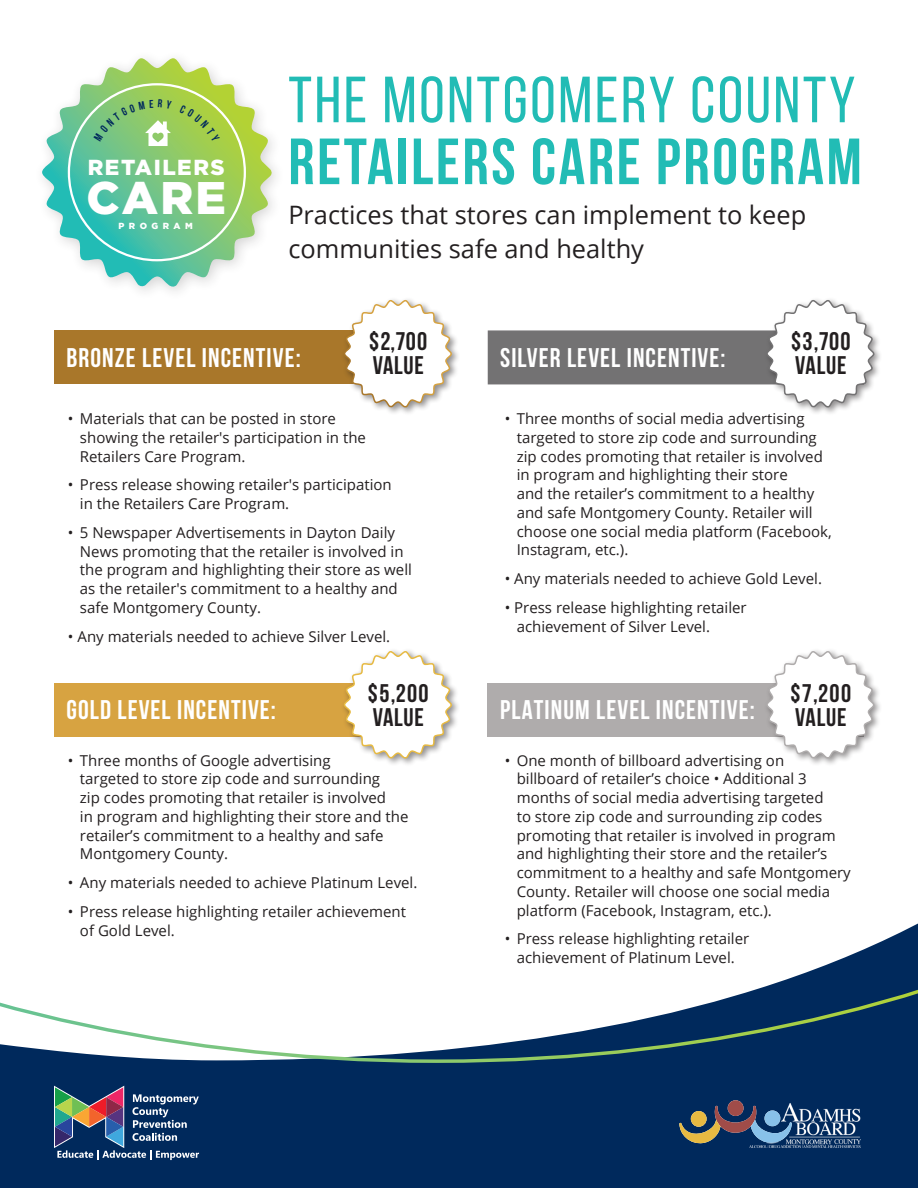
<style>
.page{position:relative;width:918px;height:1188px;background:#fff}
.page>*{position:absolute;margin:0;border:0;box-sizing:border-box;transform-origin:0 0}
.Body_Copy{font:700 65.1px/61.9px "Bebas Neue";letter-spacing:.04em;color:#22bcb5}
.t1{font:900 45.75px "Gotham";color:#fff}
.Body_Copy-2{font:700 27px "Bebas Neue";letter-spacing:.04em;color:#fff}
.t2{font:700 25.5px "Bebas Neue";letter-spacing:.03em;color:#231f20}
.Body_Copy-3{font:25.35px/33.9px "Open Sans";color:#231f20}
.t3{font:900 21.75px "Gotham";letter-spacing:.07em;color:#fff}
.Body_Copy-4{font:15px/18.8px "Open Sans";color:#231f20}
.t4{font:900 8.85px "Gotham";letter-spacing:.505em;color:#fff}
.s1{font-weight:400}
</style>
<div class="page">
<div style="left:54px;top:330px;width:376px;height:54px;background:#a9772a"></div>
<div style="left:341px;top:297px;width:119px;height:119px;background:#231f20;opacity:.5"></div>
<svg style="left:343px;top:299px;width:111px;height:110px"></svg>
<div style="left:0;top:1063px;width:918px;height:125px;background:#00295c"></div>
<svg style="left:0;top:923px;width:918px;height:140px"></svg>
<svg style="left:42px;top:58px;width:230px;height:230px"></svg>
<div style="left:488px;top:330px;width:376px;height:54px;background:#737273;border:2px solid #737273"></div>
<div style="left:54px;top:683px;width:376px;height:54px;background:#d7a341"></div>
<svg style="left:54px;top:1086px;width:145px;height:74px;background:#3d5474"></svg>
<img style="left:748px;top:1100px;width:113px;height:48px">
<svg style="left:679px;top:1100px;width:113px;height:44px;background:#384d69"></svg>
<div style="left:728px;top:1100px;width:16px;height:16px;background:#a04c49;border-radius:50%"></div>
<div style="left:765px;top:1110px;width:16px;height:16px;background:#88c1e9;border-radius:50%"></div>
<div style="left:691px;top:1111px;width:16px;height:16px;background:#e7ba42;border-radius:50%"></div>
<div style="left:488px;top:683px;width:376px;height:54px;background:#afacac"></div>
<div style="left:763px;top:297px;width:120px;height:119px;background:#231f20;opacity:.5"></div>
<svg style="left:766px;top:299px;width:110px;height:110px"></svg>
<div style="left:341px;top:648px;width:119px;height:119px;background:#231f20;opacity:.5"></div>
<svg style="left:343px;top:650px;width:111px;height:110px"></svg>
<div style="left:763px;top:648px;width:120px;height:119px;background:#231f20;opacity:.5"></div>
<svg style="left:766px;top:650px;width:110px;height:110px"></svg>
<svg style="left:68px;top:83px;width:178px;height:178px;background:#82ca86"></svg>
<p class="t3" style="left:88px;top:152px;width:138px">RETAILERS</p>
<p class="t1" style="left:86px;top:166px;width:141px">CARE</p>
<p class="t4" style="left:118px;top:219px;width:76px">PROGRAM</p>
<p class="Body_Copy" style="left:288px;top:68px;width:575px"><span class="s1">THE MONTGOMERY COUNTY<br></span>RETAILERS CARE PROGRAM</p>
<p class="Body_Copy-3" style="left:288px;top:197px;width:519px">Practices that stores can implement to keep communities safe and healthy</p>
<p class="Body_Copy-2" style="left:66px;top:342px;width:236px">BRONZE LEVEL INCENTIVE:</p>
<p class="t2" style="left:369px;top:328px;width:60px">$2,700</p>
<p class="t2" style="left:373px;top:352px;width:53px">VALUE</p>
<p class="Body_Copy-4" style="left:80px;top:409px;width:288px;text-indent:-12px">• Materials that can be posted in store showing the retailer's participation in the<br>Retailers Care Program.</p>
<p class="Body_Copy-4" style="left:80px;top:475px;width:313px;text-indent:-12px">• Press release showing retailer's participation in the Retailers Care Program.</p>
<p class="Body_Copy-4" style="left:80px;top:523px;width:333px;text-indent:-12px">• 5 Newspaper Advertisements in Dayton Daily News promoting that the retailer is involved in the program and highlighting their store as well as the retailer's commitment to a healthy and safe Montgomery County.</p>
<p class="Body_Copy-4" style="left:68px;top:626px;width:324px">• Any materials needed to achieve Silver Level.</p>
<p class="t2" style="left:368px;top:679px;width:62px">$5,200</p>
<p class="t2" style="left:373px;top:703px;width:53px">VALUE</p>
<p class="Body_Copy-2" style="left:66px;top:695px;width:211px">GOLD LEVEL INCENTIVE:</p>
<p class="Body_Copy-4" style="left:80px;top:750px;width:330px;text-indent:-12px">• Three months of Google advertising<br>targeted to store zip code and surrounding<br>zip codes promoting that retailer is involved<br>in program and highlighting their store and the retailer’s commitment to a healthy and safe Montgomery County.</p>
<p class="Body_Copy-4" style="left:68px;top:873px;width:351px">• Any materials needed to achieve Platinum Level.</p>
<p class="Body_Copy-4" style="left:80px;top:902px;width:328px;text-indent:-12px">• Press release highlighting retailer achievement of Gold Level.</p>
<p class="Body_Copy-2" style="left:500px;top:342px;width:227px">SILVER LEVEL INCENTIVE:</p>
<p class="t2" style="left:791px;top:328px;width:61px">$3,700</p>
<p class="t2" style="left:795px;top:352px;width:53px">VALUE</p>
<p class="Body_Copy-4" style="left:517px;top:409px;width:316px;text-indent:-12px">• Three months of social media advertising targeted to store zip code and surrounding zip codes promoting that retailer is involved in program and highlighting their store<br>and the retailer’s commitment to a healthy and safe Montgomery County. Retailer will choose one social media platform (Facebook, Instagram, etc.).</p>
<p class="Body_Copy-4" style="left:505px;top:569px;width:319px">• Any materials needed to achieve Gold Level.</p>
<p class="Body_Copy-4" style="left:517px;top:598px;width:232px;text-indent:-12px">• Press release highlighting retailer achievement of Silver Level.</p>
<p class="t2" style="left:791px;top:679px;width:62px">$7,200</p>
<p class="t2" style="left:795px;top:703px;width:53px">VALUE</p>
<p class="Body_Copy-2" style="left:500px;top:695px;width:256px">PLATINUM LEVEL INCENTIVE:</p>
<p class="Body_Copy-4" style="left:517px;top:750px;width:336px;text-indent:-12px">• One month of billboard advertising on<br>billboard of retailer’s choice • Additional 3 months of social media advertising targeted<br>to store zip code and surrounding zip codes promoting that retailer is involved in program and highlighting their store and the retailer’s commitment to a healthy and safe Montgomery County. Retailer will choose one social media platform (Facebook, Instagram, etc.).</p>
<p class="Body_Copy-4" style="left:505px;top:929px;width:246px;text-align:center">• Press release highlighting retailer achievement of Platinum Level.</p>
</div>
